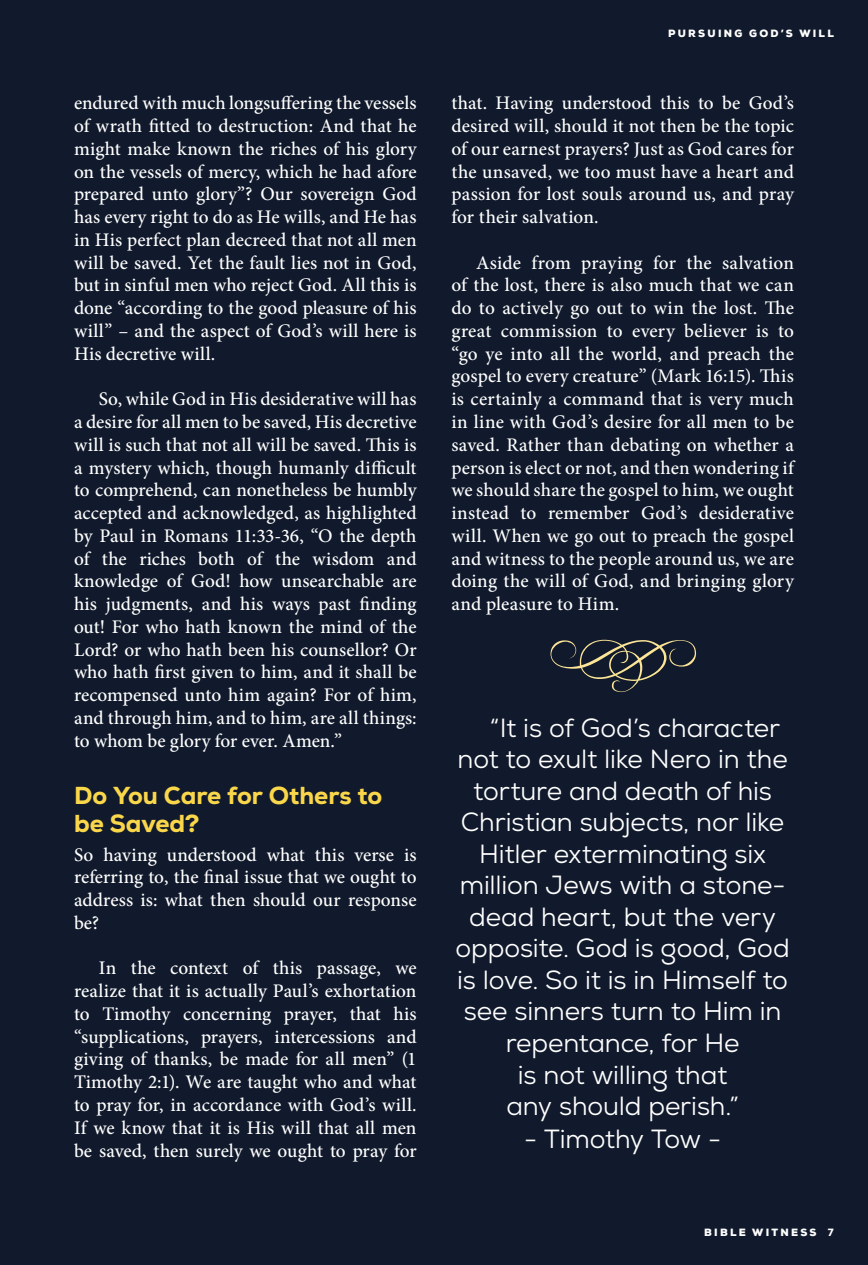
<style>
.page{position:relative;width:868px;height:1265px;background:#fff}
.page>*{position:absolute;margin:0;border:0;box-sizing:border-box;transform-origin:0 0}
.t1{font:26.25px "Nexa";letter-spacing:-.005em;color:#fff}
.t2{font:800 24.5px/28px "Nexa";color:#fad74a}
.t3{font:500 19.25px/22.8px "Minion Pro";letter-spacing:.005em;color:#fff;text-align:justify}
.t4{font:900 10.5px "Nexa";letter-spacing:.215em;color:#fff}
.t5{font:800 10.5px "Nexa";color:#fff}
</style>
<div class="page">
<div style="left:0;top:0;width:867px;height:1264px;background:#111a2c"></div>
<svg style="left:550px;top:639px;width:145px;height:53px"></svg>
<p class="t3" style="left:74px;top:92px;width:344px">endured with much longsuffering the vessels of wrath fitted to destruction: And that he might make known the riches of his glory on the vessels of mercy, which he had afore prepared unto glory”? Our sovereign God has every right to do as He wills, and He has in His perfect plan decreed that not all men will be saved. Yet the fault lies not in God, but in sinful men who reject God. All this is done “according to the good pleasure of his will” – and the aspect of God’s will here is His decretive will.</p>
<p class="t3" style="left:74px;top:387px;width:344px;text-indent:25px">So, while God in His desiderative will has a desire for all men to be saved, His decretive will is such that not all will be saved. This is a mystery which, though humanly difficult to comprehend, can nonetheless be humbly accepted and acknowledged, as highlighted by Paul in Romans 11:33-36, “O the depth of the riches both of the wisdom and knowledge of God! how unsearchable are his judgments, and his ways past finding out! For who hath known the mind of the Lord? or who hath been his counsellor? Or who hath first given to him, and it shall be recompensed unto him again? For of him, and through him, and to him, are all things: to whom be glory for ever. Amen.”</p>
<p class="t2" style="left:74px;top:781px;width:309px">Do You Care for Others to be Saved?</p>
<p class="t3" style="left:74px;top:842px;width:344px">So having understood what this verse is referring to, the final issue that we ought to address is: what then should our response be?</p>
<p class="t3" style="left:74px;top:956px;width:344px;text-indent:25px">In the context of this passage, we realize that it is actually Paul’s exhortation to Timothy concerning prayer, that his “supplications, prayers, intercessions and giving of thanks, be made for all men” (1<br>Timothy 2:1). We are taught who and what to pray for, in accordance with God’s will.<br>If we know that it is His will that all men be saved, then surely we ought to pray for</p>
<p class="t4" style="left:668px;top:26px;width:167px">PURSUING GOD’S WILL</p>
<p class="t3" style="left:451px;top:92px;width:344px">that. Having understood this to be God’s desired will, should it not then be the topic of our earnest prayers? Just as God cares for the unsaved, we too must have a heart and passion for lost souls around us, and pray for their salvation.</p>
<p class="t3" style="left:451px;top:251px;width:344px;text-indent:25px">Aside from praying for the salvation of the lost, there is also much that we can do to actively go out to win the lost. The great commission to every believer is to “go ye into all the world, and preach the gospel to every creature” (Mark 16:15). This is certainly a command that is very much in line with God’s desire for all men to be saved. Rather than debating on whether a person is elect or not, and then wondering if we should share the gospel to him, we ought instead to remember God’s desiderative will. When we go out to preach the gospel and witness to the people around us, we are doing the will of God, and bringing glory and pleasure to Him.</p>
<h1 class="t1" style="left:490px;top:710px;width:291px">“It is of God’s character</h1>
<h1 class="t1" style="left:457px;top:742px;width:331px">not to exult like Nero in the</h1>
<h1 class="t1" style="left:473px;top:773px;width:300px">torture and death of his</h1>
<h1 class="t1" style="left:461px;top:805px;width:325px">Christian subjects, nor like</h1>
<h1 class="t1" style="left:479px;top:836px;width:288px">Hitler exterminating six</h1>
<h1 class="t1" style="left:459px;top:868px;width:327px">million Jews with a stone-</h1>
<h1 class="t1" style="left:469px;top:899px;width:308px">dead heart, but the very</h1>
<h1 class="t1" style="left:455px;top:931px;width:335px">opposite. God is good, God</h1>
<h1 class="t1" style="left:457px;top:962px;width:332px">is love. So it is in Himself to</h1>
<h1 class="t1" style="left:463px;top:994px;width:319px">see sinners turn to Him in</h1>
<h1 class="t1" style="left:505px;top:1025px;width:235px">repentance, for He</h1>
<h1 class="t1" style="left:517px;top:1057px;width:211px">is not willing that</h1>
<h1 class="t1" style="left:506px;top:1088px;width:234px">any should perish.”</h1>
<h1 class="t1" style="left:524px;top:1121px;width:198px">- Timothy Tow -</h1>
<p class="t4" style="left:704px;top:1224px;width:106px">BIBLE WITNESS</p>
<p class="t5" style="left:827px;top:1224px;width:7px">7</p>
</div>
